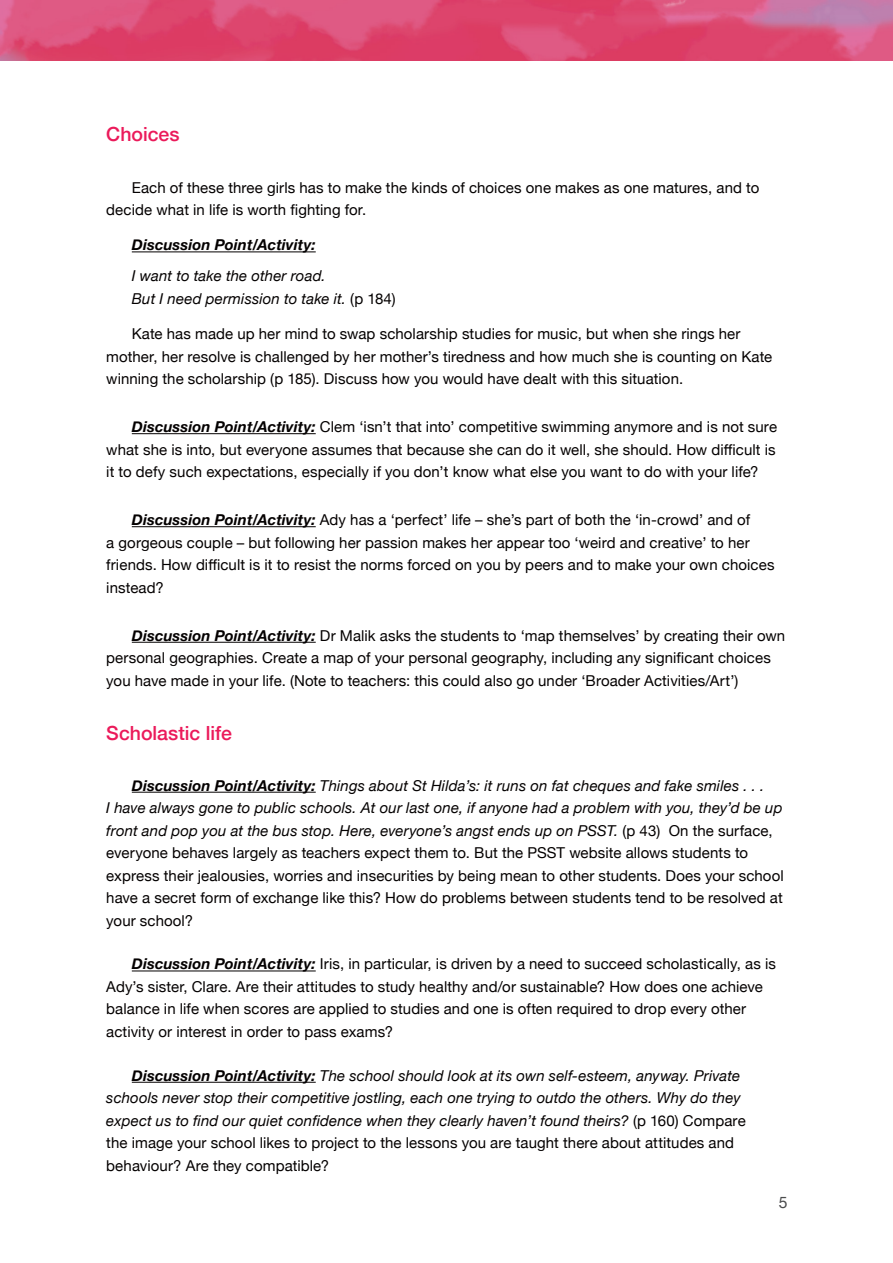
<style>
.page{position:relative;width:893px;height:1263px;background:#fff}
.page>*{position:absolute;margin:0;border:0;box-sizing:border-box;transform-origin:0 0}
.Numbers{font:500 19.5px "Helvetica Neue";color:#eb1a5a}
.t1{font:15.75px "Helvetica Neue";color:#4b4c4d}
.Indent_Body_Cont_Par{font:15px/22.5px "Helvetica Neue";letter-spacing:.005em;color:#040101}
.Indent_Body_Cont_Par-2{font:italic 15px/22.5px "Helvetica Neue";letter-spacing:.01em;color:#040101}
.Indent_Body_Cont_Par-3{font:italic 700 15px "Helvetica Neue";letter-spacing:.005em;color:#040101}
.s1{font-style:normal}
.s2{font-weight:700;font-style:italic}
.s3{font-style:italic}
.s4{font-weight:700}
</style>
<div class="page">
<img style="left:0;top:0;width:893px;height:60px">
<hr style="left:132px;top:251px;width:184px;height:1px;background:#040101">
<hr style="left:132px;top:433px;width:184px;height:1px;background:#040101">
<hr style="left:132px;top:526px;width:184px;height:1px;background:#040101">
<hr style="left:132px;top:642px;width:184px;height:1px;background:#040101">
<hr style="left:132px;top:792px;width:184px;height:1px;background:#040101">
<hr style="left:132px;top:970px;width:184px;height:1px;background:#040101">
<hr style="left:132px;top:1082px;width:184px;height:1px;background:#040101">
<p class="Numbers" style="left:106px;top:119px;width:75px">Choices</p>
<p class="Indent_Body_Cont_Par" style="left:106px;top:177px;width:655px;text-indent:26px">Each of these three girls has to make the kinds of choices one makes as one matures, and to decide what in life is worth fighting for.</p>
<p class="Indent_Body_Cont_Par-3" style="left:132px;top:233px;width:185px">Discussion Point/Activity:</p>
<p class="Indent_Body_Cont_Par-2" style="left:132px;top:266px;width:195px">I want to take the other road.</p>
<p class="Indent_Body_Cont_Par-2" style="left:132px;top:288px;width:265px">But I need permission to take it. <span class="s1">(p 184)</span></p>
<p class="Indent_Body_Cont_Par" style="left:106px;top:323px;width:668px;text-indent:26px">Kate has made up her mind to swap scholarship studies for music, but when she rings her mother, her resolve is challenged by her mother’s tiredness and how much she is counting on Kate winning the scholarship (p 185). Discuss how you would have dealt with this situation.</p>
<p class="Indent_Body_Cont_Par" style="left:106px;top:416px;width:672px;text-align:justify;text-indent:26px"><span class="s2">Discussion Point/Activity:</span> Clem ‘isn’t that into’ competitive swimming anymore and is not sure what she is into, but everyone assumes that because she can do it well, she should. How difficult is it to defy such expectations, especially if you don’t know what else you want to do with your life?</p>
<p class="Indent_Body_Cont_Par" style="left:106px;top:509px;width:670px;text-indent:26px"><span class="s2">Discussion Point/Activity:</span> Ady has a ‘perfect’ life – she’s part of both the ‘in-crowd’ and of<br>a gorgeous couple – but following her passion makes her appear too ‘weird and creative’ to her friends. How difficult is it to resist the norms forced on you by peers and to make your own choices instead?</p>
<p class="Indent_Body_Cont_Par" style="left:106px;top:625px;width:680px;text-indent:26px"><span class="s2">Discussion Point/Activity:</span> Dr Malik asks the students to ‘map themselves’ by creating their own personal geographies. Create a map of your personal geography, including any significant choices you have made in your life. (Note to teachers: this could also go under ‘Broader Activities/Art’)</p>
<p class="Numbers" style="left:106px;top:718px;width:127px">Scholastic life</p>
<p class="Indent_Body_Cont_Par" style="left:106px;top:775px;width:679px;text-indent:26px"><span class="s2">Discussion Point/Activity:</span> <span class="s3">Things about St Hilda’s: it runs on fat cheques and fake smiles . . .<br>I have always gone to public schools. At our last one, if anyone had a problem with you, they’d be up front and pop you at the bus stop. Here, everyone’s angst ends up on PSST.</span> (p 43) On the surface, everyone behaves largely as teachers expect them to. But the PSST website allows students to express their jealousies, worries and insecurities by being mean to other students. Does your school have a secret form of exchange like this? How do problems between students tend to be resolved at your school?</p>
<p class="Indent_Body_Cont_Par" style="left:106px;top:954px;width:671px;text-indent:26px"><span class="s2">Discussion Point/Activity:</span> Iris, in particular, is driven by a need to succeed scholastically, as is Ady’s sister, Clare. Are their attitudes to study healthy and/or sustainable? How does one achieve balance in life when scores are applied to studies and one is often required to drop every other activity or interest in order to pass exams?</p>
<p class="Indent_Body_Cont_Par-2" style="left:106px;top:1065px;width:641px;text-indent:26px"><span class="s4">Discussion Point/Activity:</span> The school should look at its own self-esteem, anyway. Private schools never stop their competitive jostling, each one trying to outdo the others. Why do they expect us to find our quiet confidence when they clearly haven’t found theirs? <span class="s1">(p 160) Compare the image your school likes to project to the lessons you are taught there about attitudes and behaviour? Are they compatible?</span></p>
<p class="t1" style="left:779px;top:1191px;width:10px">5</p>
</div>
